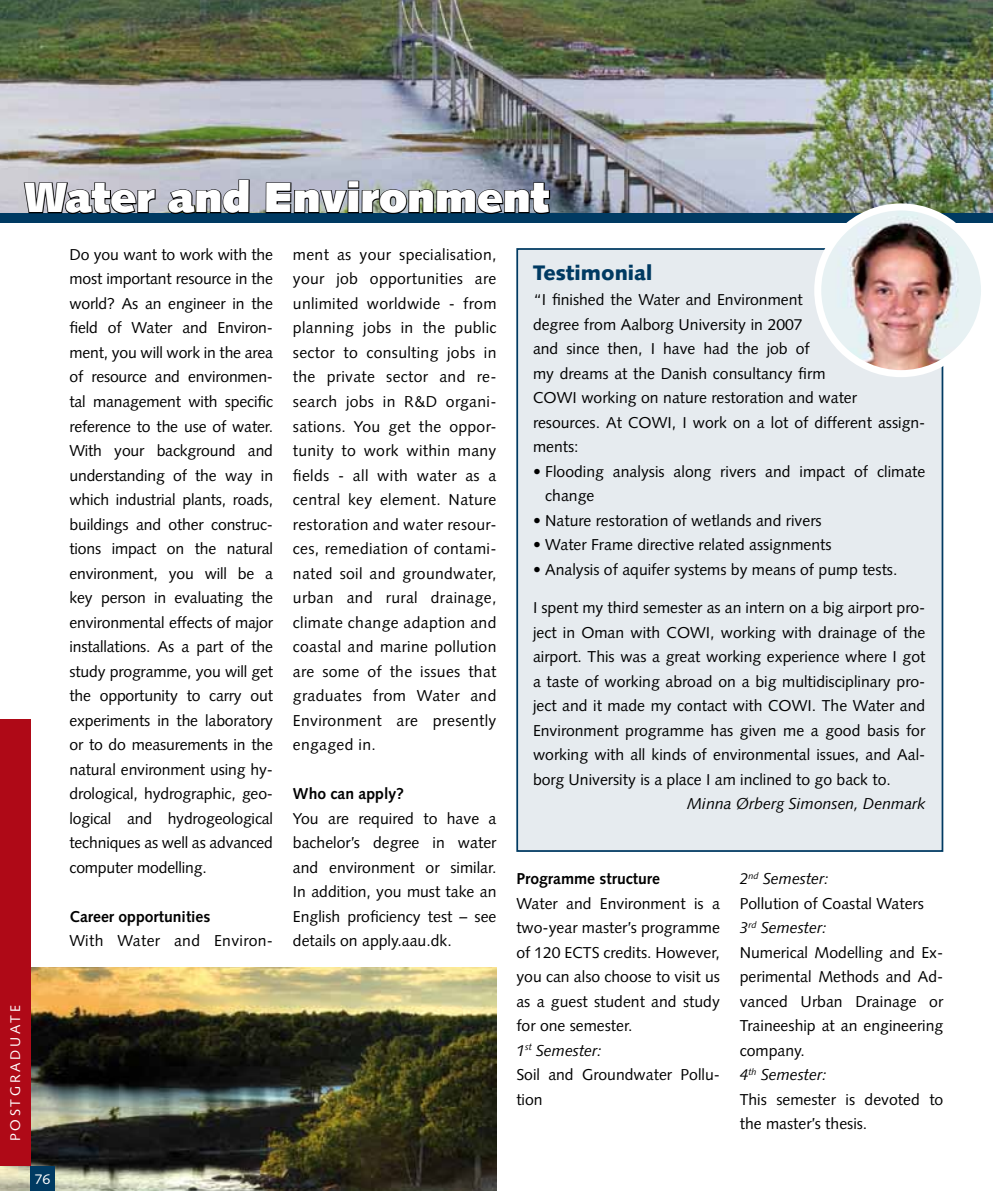
<style>
.page{position:relative;width:993px;height:1191px;background:#fff}
.page>*{position:absolute;margin:0;border:0;box-sizing:border-box;transform-origin:0 0}
.t1{font:900 42px "Syntax LT";color:#fff}
.t2{font:900 21px "Syntax LT";color:#003a62}
.t3{font:15.75px/24.5px "Syntax LT";color:#000}
.t4{font:700 15.75px "Syntax LT";color:#000}
.t5{font:italic 15.75px "Syntax LT";color:#000}
.t6{font:15.75px "Syntax LT";letter-spacing:.02em;color:#000}
.t7{font:14px "Syntax LT";color:#fff}
.s1{font-style:italic}
</style>
<div class="page">
<img style="left:0;top:967px;width:496px;height:224px">
<div style="left:30px;top:1166px;width:25px;height:25px;background:#003a62"></div>
<div style="left:0;top:719px;width:30px;height:447px;background:#af0917"></div>
<img style="left:0;top:0;width:992px;height:213px">
<div style="left:0;top:213px;width:992px;height:10px;background:#003a62"></div>
<svg style="left:23px;top:158px;width:133px;height:56px;background:#9a9a9e"></svg>
<svg style="left:167px;top:179px;width:83px;height:35px;background:#8a8d95"></svg>
<svg style="left:264px;top:180px;width:287px;height:34px;background:#7d848c"></svg>
<div style="left:517px;top:249px;width:425px;height:602px;background:#e6ebef"></div>
<div style="left:516px;top:248px;width:427px;height:604px;border:2px solid #003a62"></div>
<img style="left:817px;top:207px;width:167px;height:167px;border-radius:83px">
<div style="left:814px;top:203px;width:173px;height:174px;border:7px solid #fff;border-radius:50%"></div>
<h1 class="t1" style="left:25px;top:173px;width:526px">Water and Environment</h1>
<p class="t3" style="left:293px;top:242px;width:205px;text-align:justify">ment as your specialisation, your job opportunities are unlimited worldwide - from planning jobs in the public sector to consulting jobs in the private sector and re&shy;search jobs in R&amp;D organi&shy;sations. You get the oppor&shy;tunity to work within many fields - all with water as a central key element. Nature restoration and water resour&shy;ces, remediation of contami&shy;nated soil and groundwater, urban and rural drainage, climate change adaption and coastal and marine pollution are some of the issues that graduates from Water and Environment are presently engaged in.</p>
<p class="t4" style="left:293px;top:784px;width:113px">Who can apply?</p>
<p class="t3" style="left:293px;top:806px;width:205px">You are required to have a bachelor’s degree in water and environment or similar.<br>In addition, you must take an<br>English proficiency test – see details on apply.aau.dk.</p>
<p class="t3" style="left:69px;top:242px;width:205px">Do you want to work with the most important resource in the world? As an engineer in the field of Water and Environ&shy;ment, you will work in the area of resource and environmen&shy;tal management with specific reference to the use of water.<br>With your background and understanding of the way in which industrial plants, roads, buildings and other construc&shy;tions impact on the natural environment, you will be a key person in evaluating the environmental effects of major installations. As a part of the study programme, you will get the opportunity to carry out experiments in the laboratory or to do measurements in the natural environment using hy&shy;drological, hydrographic, geo&shy;logical and hydrogeological techniques as well as advanced computer modelling.</p>
<p class="t4" style="left:69px;top:907px;width:142px">Career opportunities</p>
<p class="t6" style="left:69px;top:931px;width:205px">With Water and Environ-</p>
<h2 class="t2" style="left:533px;top:261px;width:121px">Testimonial</h2>
<p class="t3" style="left:533px;top:287px;width:394px">“I finished the Water and Environment<br>degree from Aalborg University in 2007<br>and since then, I have had the job of<br>my dreams at the Danish consultancy firm<br>COWI working on nature restoration and water<br>resources. At COWI, I work on a lot of different assign&shy;ments:</p>
<p class="t3" style="left:545px;top:459px;width:381px;text-indent:-12px">• Flooding analysis along rivers and impact of climate change</p>
<p class="t3" style="left:533px;top:508px;width:290px">• Nature restoration of wetlands and rivers</p>
<p class="t3" style="left:533px;top:532px;width:300px">• Water Frame directive related assignments</p>
<p class="t3" style="left:533px;top:557px;width:366px">• Analysis of aquifer systems by means of pump tests.</p>
<p class="t3" style="left:533px;top:595px;width:394px;text-align:justify">I spent my third semester as an intern on a big airport pro&shy;ject in Oman with COWI, working with drainage of the airport. This was a great working experience where I got a taste of working abroad on a big multidisciplinary pro&shy;ject and it made my contact with COWI. The Water and Environment programme has given me a good basis for working with all kinds of environmental issues, and Aal&shy;borg University is a place I am inclined to go back to.</p>
<p class="t5" style="left:686px;top:794px;width:240px">Minna Ørberg Simonsen, Denmark</p>
<p class="t3" style="left:739px;top:866px;width:205px"><span class="s1">2</span><sup>nd</sup> <span class="s1">Semester:<br></span>Pollution of Coastal Waters<br><span class="s1">3</span><sup>rd</sup> <span class="s1">Semester:<br></span>Numerical Modelling and Ex&shy;perimental Methods and Ad&shy;vanced Urban Drainage or<br>Traineeship at an engineering company.<br><span class="s1">4</span><sup>th</sup> <span class="s1">Semester:<br></span>This semester is devoted to the master’s thesis.</p>
<p class="t4" style="left:516px;top:869px;width:145px">Programme structure</p>
<p class="t3" style="left:516px;top:891px;width:205px">Water and Environment is a two-year master’s programme of 120 ECTS credits. However, you can also choose to visit us as a guest student and study for one semester.<br><span class="s1">1</span><sup>st</sup> <span class="s1">Semester:<br></span>Soil and Groundwater Pollu&shy;tion</p>
<p class="t7" style="left:7px;top:1141px;width:137px;rotate:-90deg">Postgraduate</p>
<p class="t7" style="left:35px;top:1170px;width:17px">76</p>
</div>
